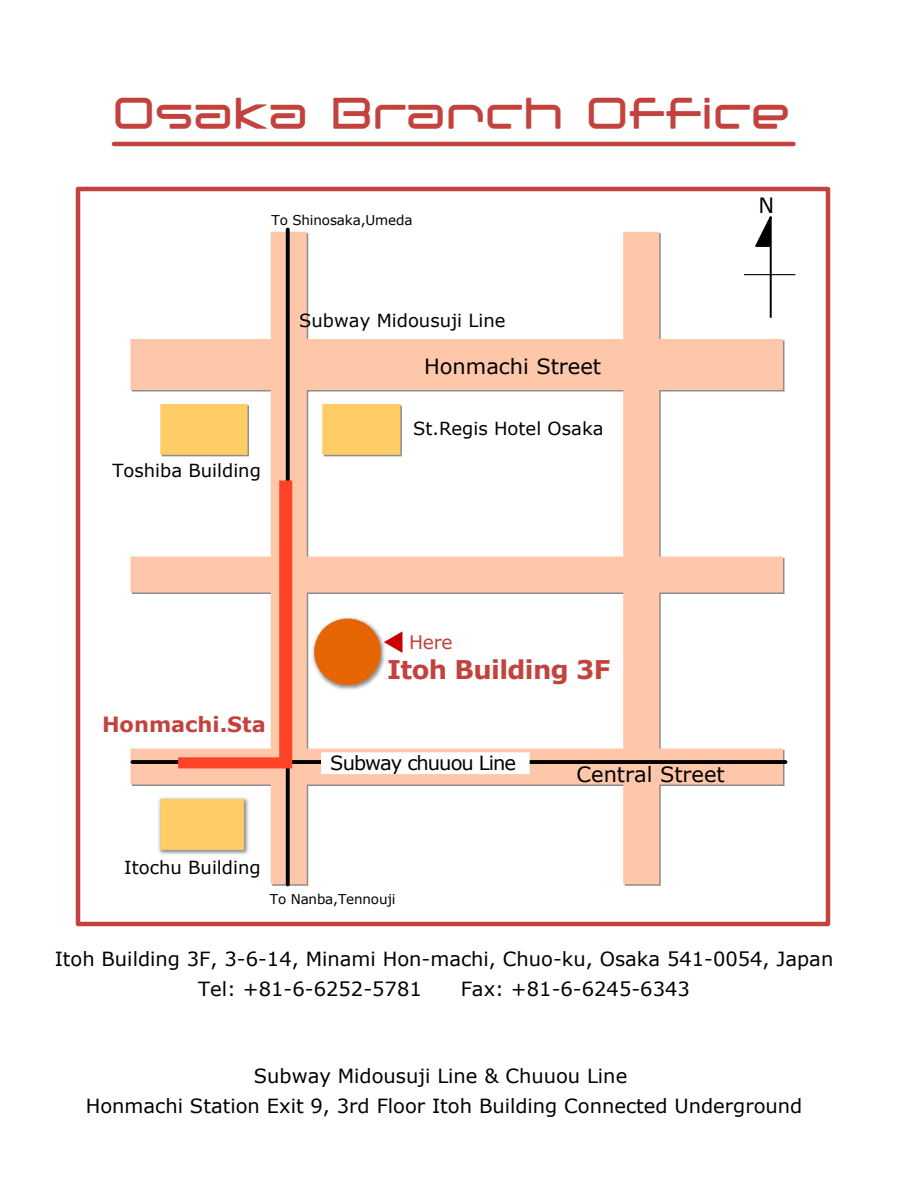
<style>
.page{position:relative;width:900px;height:1200px;background:#fff}
.page>*{position:absolute;margin:0;border:0;box-sizing:border-box;transform-origin:0 0}
.t1{font:45px "Popstarpop";color:#c3423d}
.t2{font:700 25.8px "Verdana";letter-spacing:-.025em;color:#c3423d}
.t3{font:21px "Verdana";color:#000}
.t4{font:700 21px "Verdana";color:#c3423d}
.t5{font:19.5px/29.7px "Verdana";color:#000;text-align:center}
.t6{font:19.5px "Verdana";letter-spacing:-.05em;color:#000}
.t7{font:18.75px "Verdana";color:#c3423d}
.t8{font:18px "Verdana";color:#000}
.t9{font:13.5px "Verdana";letter-spacing:-.01em;color:#000}
.s1{font-family:"MS Gothic"}
</style>
<div class="page">
<svg style="left:130px;top:216px;width:666px;height:671px"></svg>
<svg style="left:111px;top:141px;width:685px;height:6px;background:#d1716d"></svg>
<div style="left:76px;top:187px;width:754px;height:739px;border:4px solid #c3423d"></div>
<h1 class="t1" style="left:112px;top:91px;width:679px">Osaka Branch Office</h1>
<p class="t9" style="left:272px;top:210px;width:142px">To Shinosaka,Umeda</p>
<p class="t8" style="left:112px;top:459px;width:150px">Toshiba Building</p>
<p class="t8" style="left:299px;top:308px;width:208px">Subway Midousuji Line</p>
<p class="t3" style="left:424px;top:352px;width:179px">Honmachi Street</p>
<p class="t8" style="left:413px;top:416px;width:192px">St.Regis Hotel Osaka</p>
<p class="t3" style="left:759px;top:191px;width:17px">N</p>
<p class="t4" style="left:102px;top:709px;width:165px">Honmachi.Sta</p>
<p class="t8" style="left:124px;top:855px;width:138px">Itochu Building</p>
<p class="t7" style="left:409px;top:629px;width:45px">Here</p>
<h2 class="t2" style="left:387px;top:652px;width:225px">Itoh Building 3F</h2>
<p class="t6" style="left:330px;top:749px;width:187px">Subway chuuou Line</p>
<p class="t3" style="left:577px;top:760px;width:150px">Central Street</p>
<p class="t9" style="left:270px;top:890px;width:127px">To Nanba,Tennouji</p>
<p class="t5" style="left:55px;top:944px;width:780px">Itoh Building 3F, 3-6-14, Minami Hon-machi, Chuo-ku, Osaka 541-0054, Japan<br>Tel: +81-6-6252-5781<span class="s1">　　</span>Fax: +81-6-6245-6343</p>
<p class="t5" style="left:86px;top:1061px;width:718px">Subway Midousuji Line &amp; Chuuou Line<br>Honmachi Station Exit 9, 3rd Floor Itoh Building Connected Underground</p>
</div>
